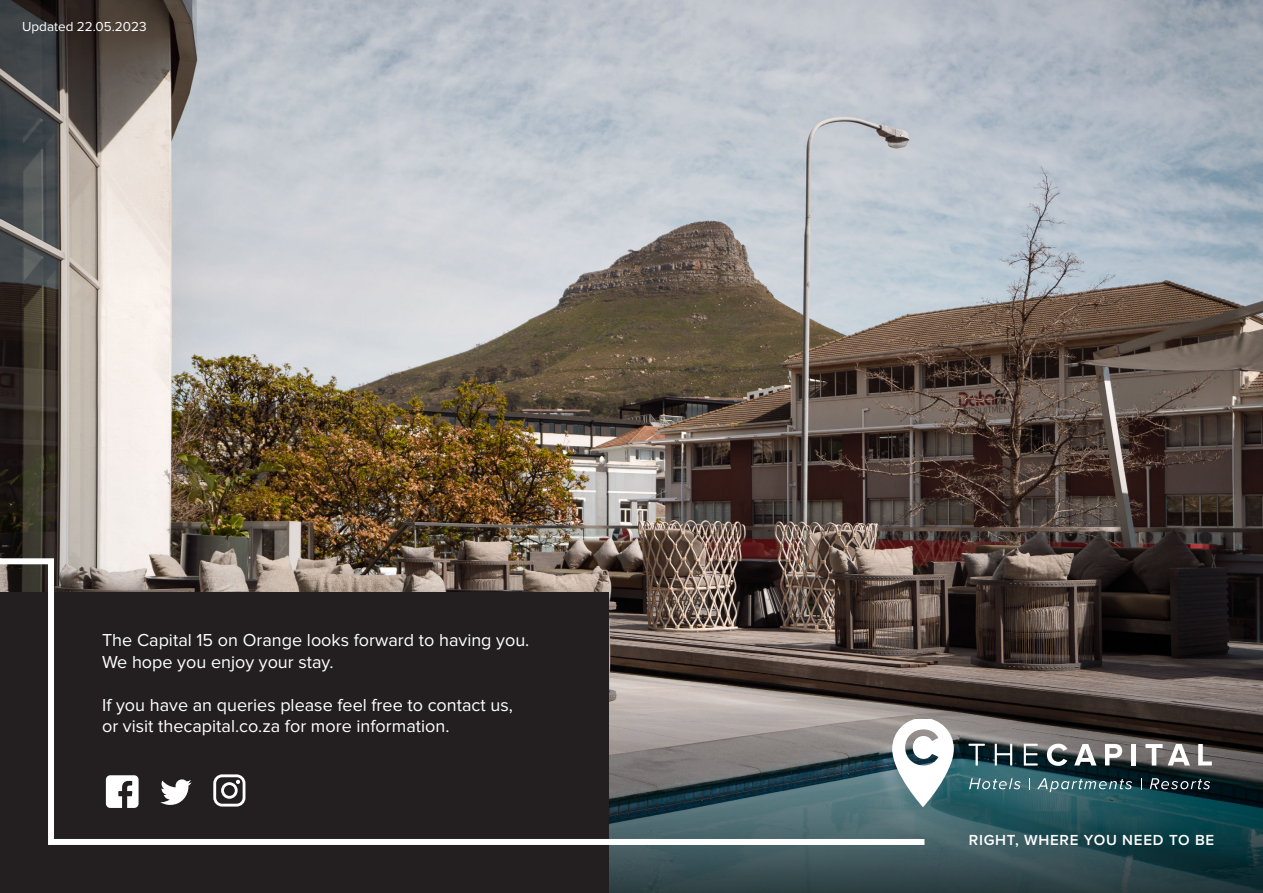
<style>
.page{position:relative;width:1263px;height:893px;background:#fff}
.page>*{position:absolute;margin:0;border:0;box-sizing:border-box;transform-origin:0 0}
.t1{font:18px/21.6px "Proxima Nova";color:#fff}
.t2{font:600 15.15px "Proxima Nova";letter-spacing:.05em;color:#fff}
.t3{font:13.5px "Proxima Nova";color:#fff}
</style>
<div class="page">
<img style="left:0;top:0;width:1263px;height:664px">
<svg style="left:608px;top:664px;width:655px;height:229px;background:#37494b"></svg>
<div style="left:0;top:592px;width:608px;height:301px;background:#231f20"></div>
<svg style="left:969px;top:744px;width:16px;height:21px"></svg>
<svg style="left:995px;top:744px;width:17px;height:21px"></svg>
<svg style="left:1024px;top:744px;width:13px;height:21px"></svg>
<svg style="left:1047px;top:744px;width:20px;height:22px"></svg>
<svg style="left:1074px;top:744px;width:22px;height:21px"></svg>
<svg style="left:1105px;top:744px;width:17px;height:21px"></svg>
<div style="left:1131px;top:744px;width:5px;height:21px;background:#fff"></div>
<svg style="left:1145px;top:744px;width:17px;height:21px"></svg>
<svg style="left:1168px;top:744px;width:22px;height:21px"></svg>
<svg style="left:1198px;top:744px;width:14px;height:21px"></svg>
<svg style="left:930px;top:719px;width:24px;height:88px"></svg>
<svg style="left:969px;top:778px;width:52px;height:11px"></svg>
<svg style="left:1037px;top:778px;width:95px;height:14px"></svg>
<svg style="left:1150px;top:778px;width:60px;height:11px"></svg>
<svg style="left:0;top:555px;width:930px;height:293px"></svg>
<p class="t3" style="left:22px;top:18px;width:126px">Updated 22.05.2023</p>
<p class="t1" style="left:102px;top:629px;width:429px">The Capital 15 on Orange looks forward to having you.<br>We hope you enjoy your stay.</p>
<p class="t1" style="left:102px;top:694px;width:412px">If you have an queries please feel free to contact us,</p>
<p class="t1" style="left:102px;top:716px;width:349px">or visit thecapital.co.za for more information.</p>
<p class="t2" style="left:969px;top:829px;width:247px">RIGHT, WHERE YOU NEED TO BE</p>
</div>
